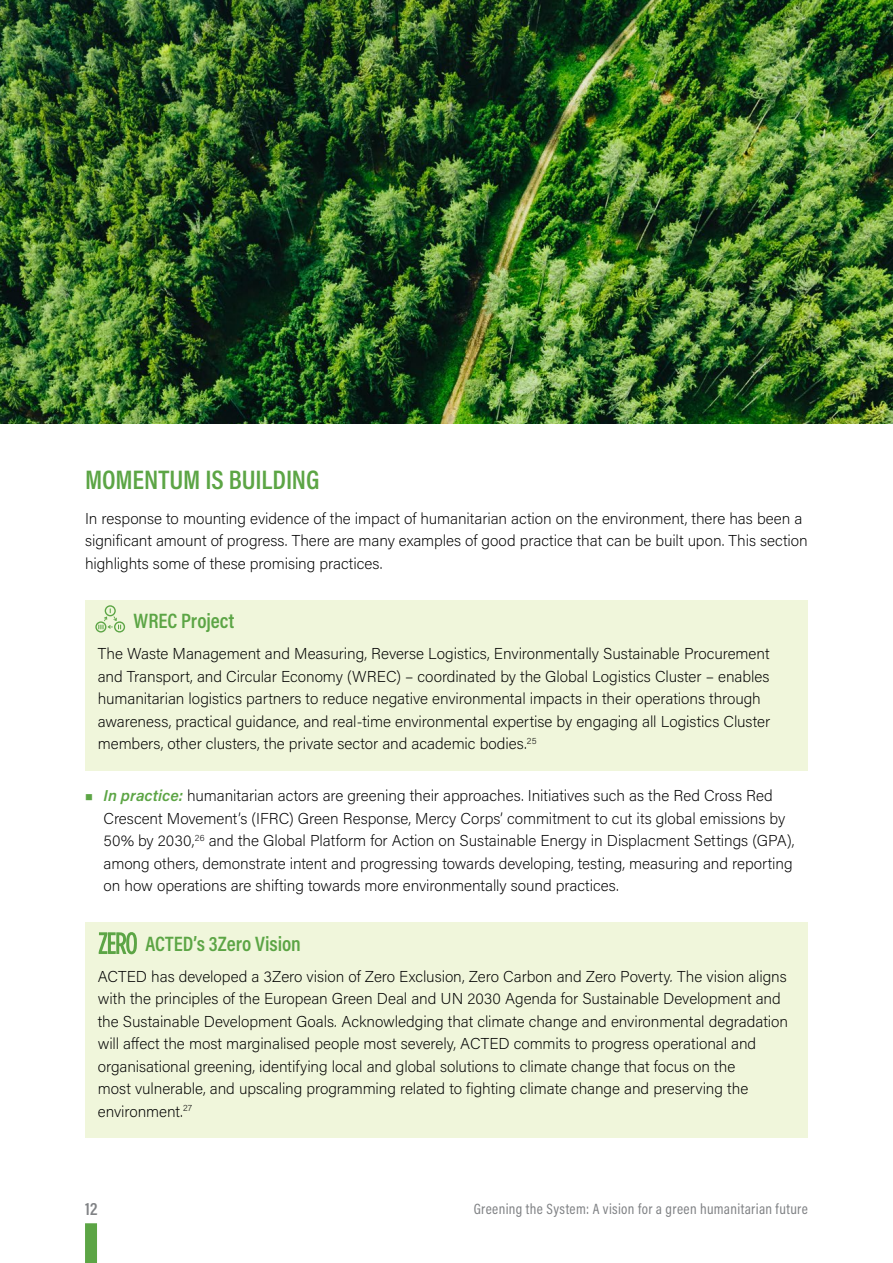
<style>
.page{position:relative;width:893px;height:1263px;background:#fff}
.page>*{position:absolute;margin:0;border:0;box-sizing:border-box;transform-origin:0 0}
.t1{font:600 27px "Acumin Pro Cond";letter-spacing:-.005em;color:#5ca545}
.t2{font:600 21px "Acumin Pro Cond";color:#5ca545}
.t3{font:600 18px "Acumin Pro Cond";color:#808285}
.t4{font:200 15.75px/22.5px "Acumin Pro";letter-spacing:-.005em;color:#000}
.t5{font:15px "Acumin Pro Cond";letter-spacing:.025em;color:#808285}
.s1{font-weight:600;font-style:italic;color:#5ca545}
.s2{font-style:italic}
</style>
<div class="page">
<div style="left:85px;top:1223px;width:12px;height:40px;background:#5ca545"></div>
<div style="left:85px;top:600px;width:723px;height:51px;background:#f0f6db"></div>
<div style="left:85px;top:635px;width:723px;height:135px;background:#f0f6db"></div>
<div style="left:85px;top:922px;width:723px;height:51px;background:#f0f6db"></div>
<div style="left:85px;top:957px;width:723px;height:181px;background:#f0f6db"></div>
<svg style="left:95px;top:605px;width:30px;height:27px"></svg>
<svg style="left:98px;top:932px;width:39px;height:22px"></svg>
<img style="left:0;top:0;width:893px;height:423px">
<h1 class="t1" style="left:85px;top:462px;width:236px">MOMENTUM IS BUILDING</h1>
<p class="t4" style="left:85px;top:507px;width:724px">In response to mounting evidence of the impact of humanitarian action on the environment, there has been a significant amount of progress. There are many examples of good practice that can be built upon. This section highlights some of these promising practices.</p>
<h2 class="t2" style="left:134px;top:607px;width:102px">WREC Project</h2>
<p class="t4" style="left:98px;top:642px;width:674px">The Waste Management and Measuring, Reverse Logistics, Environmentally Sustainable Procurement and Transport, and Circular Economy (WREC) – coordinated by the Global Logistics Cluster – enables humanitarian logistics partners to reduce negative environmental impacts in their operations through awareness, practical guidance, and real-time environmental expertise by engaging all Logistics Cluster members, other clusters, the private sector and academic bodies.<sup>25</sup></p>
<p class="t4" style="left:104px;top:784px;width:692px"><span class="s1">In practice:</span> humanitarian actors are greening their approaches. Initiatives such as the Red Cross Red Crescent Movement’s (IFRC) Green Response, Mercy Corps’ commitment to cut its global emissions by 50% by 2030,<sup>26</sup> and the Global Platform for Action on Sustainable Energy in Displacment Settings (GPA), among others, demonstrate intent and progressing towards developing, testing, measuring and reporting on how operations are shifting towards more environmentally sound practices.</p>
<h2 class="t2" style="left:145px;top:930px;width:157px">ACTED’s 3Zero Vision</h2>
<p class="t4" style="left:98px;top:964px;width:692px">ACTED has developed a 3Zero vision of Zero Exclusion, Zero Carbon and Zero Poverty<span class="s2">.</span> The vision aligns with the principles of the European Green Deal and UN 2030 Agenda for Sustainable Development and the Sustainable Development Goals<span class="s2">.</span> Acknowledging that climate change and environmental degradation will affect the most marginalised people most severely, ACTED commits to progress operational and organisational greening, identifying local and global solutions to climate change that focus on the<br>most vulnerable, and upscaling programming related to fighting climate change and preserving the environment.<sup>27</sup></p>
<p class="t3" style="left:85px;top:1197px;width:14px">12</p>
<p class="t5" style="left:474px;top:1199px;width:336px">Greening the System: A vision for a green humanitarian future</p>
</div>
